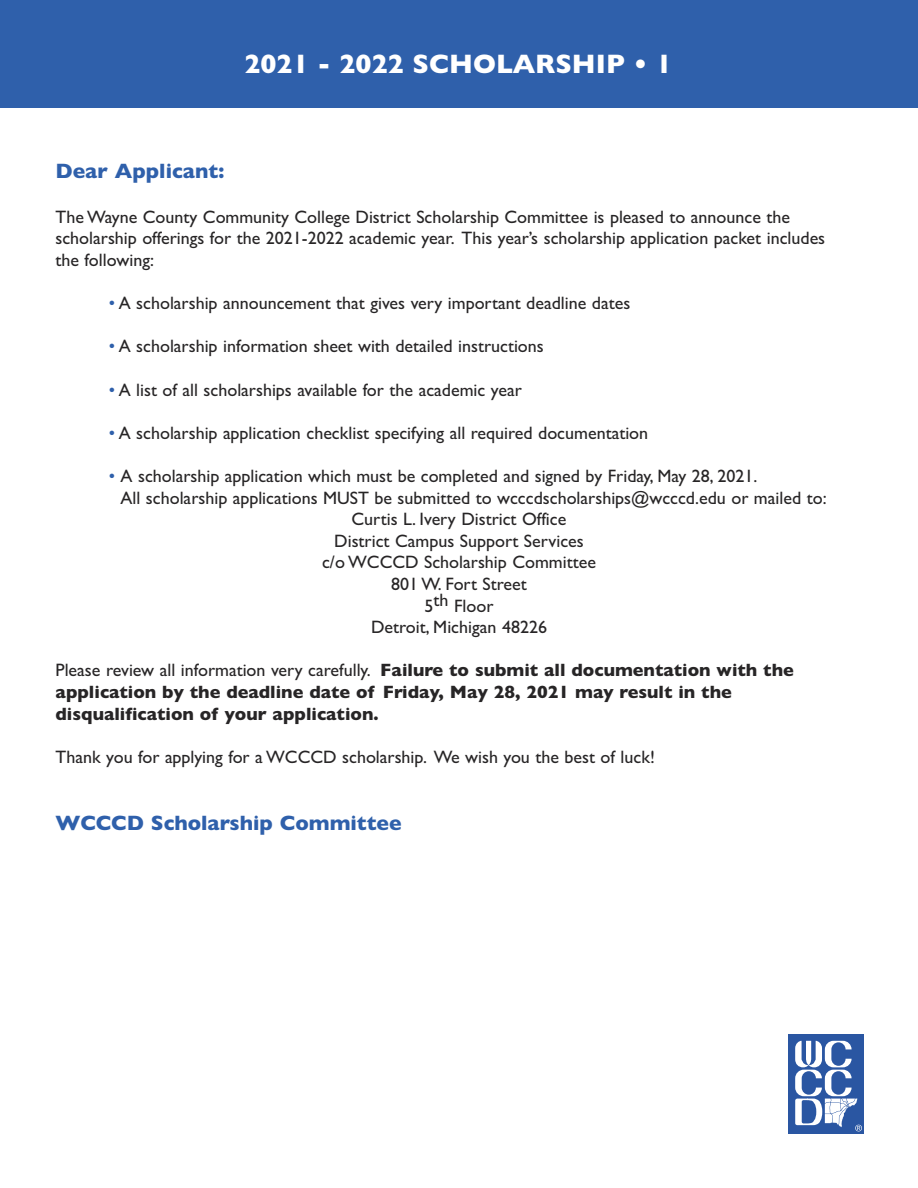
<style>
.page{position:relative;width:918px;height:1188px;background:#fff}
.page>*{position:absolute;margin:0;border:0;box-sizing:border-box;transform-origin:0 0}
.t1{font:700 27px "Gill Sans";color:#fff}
.t2{font:700 21px "Gill Sans";color:#2f60ab}
.t3{font:18px/21.6px "Gill Sans";color:#272526}
.t4{font:700 18px/21.6px "Gill Sans";color:#272526}
.s1{color:#2f60ab}
.s2{font-weight:400}
</style>
<div class="page">
<div style="left:0;top:0;width:918px;height:107px;background:#2f60ab"></div>
<div style="left:789px;top:1034px;width:75px;height:100px;background:#2a56a2"></div>
<svg style="left:795px;top:1041px;width:67px;height:90px"></svg>
<h1 class="t1" style="left:245px;top:55px;width:429px">2021 - 2022 SCHOLARSHIP • 1</h1>
<p class="t2" style="left:56px;top:164px;width:170px">Dear Applicant:</p>
<p class="t3" style="left:56px;top:208px;width:771px">The Wayne County Community College District Scholarship Committee is pleased to announce the scholarship offerings for the 2021-2022 academic year. This year’s scholarship application packet includes the following:</p>
<p class="t3" style="left:109px;top:294px;width:523px"><span class="s1">•</span> A scholarship announcement that gives very important deadline dates</p>
<p class="t3" style="left:109px;top:337px;width:437px"><span class="s1">•</span> A scholarship information sheet with detailed instructions</p>
<p class="t3" style="left:109px;top:381px;width:415px"><span class="s1">•</span> A list of all scholarships available for the academic year</p>
<p class="t3" style="left:109px;top:424px;width:541px"><span class="s1">•</span> A scholarship application checklist specifying all required documentation</p>
<p class="t3" style="left:109px;top:467px;width:650px"><span class="s1">•</span> A scholarship application which must be completed and signed by Friday, May 28, 2021.</p>
<p class="t3" style="left:121px;top:489px;width:708px">All scholarship applications MUST be submitted to wcccdscholarships@wcccd.edu or mailed to:</p>
<p class="t3" style="left:352px;top:510px;width:216px">Curtis L. Ivery District Office</p>
<p class="t3" style="left:334px;top:532px;width:251px">District Campus Support Services</p>
<p class="t3" style="left:322px;top:553px;width:275px">c/o WCCCD Scholarship Committee</p>
<p class="t3" style="left:391px;top:575px;width:137px">801 W. Fort Street</p>
<p class="t3" style="left:425px;top:597px;width:70px">5th Floor</p>
<p class="t3" style="left:371px;top:618px;width:178px">Detroit, Michigan 48226</p>
<p class="t4" style="left:56px;top:661px;width:740px"><span class="s2">Please review all information very carefully.</span> Failure to submit all documentation with the application by the deadline date of Friday, May 28, 2021 may result in the disqualification of your application.</p>
<p class="t3" style="left:56px;top:748px;width:601px">Thank you for applying for a WCCCD scholarship. We wish you the best of luck!</p>
<p class="t2" style="left:56px;top:815px;width:348px">WCCCD Scholarship Committee</p>
</div>
